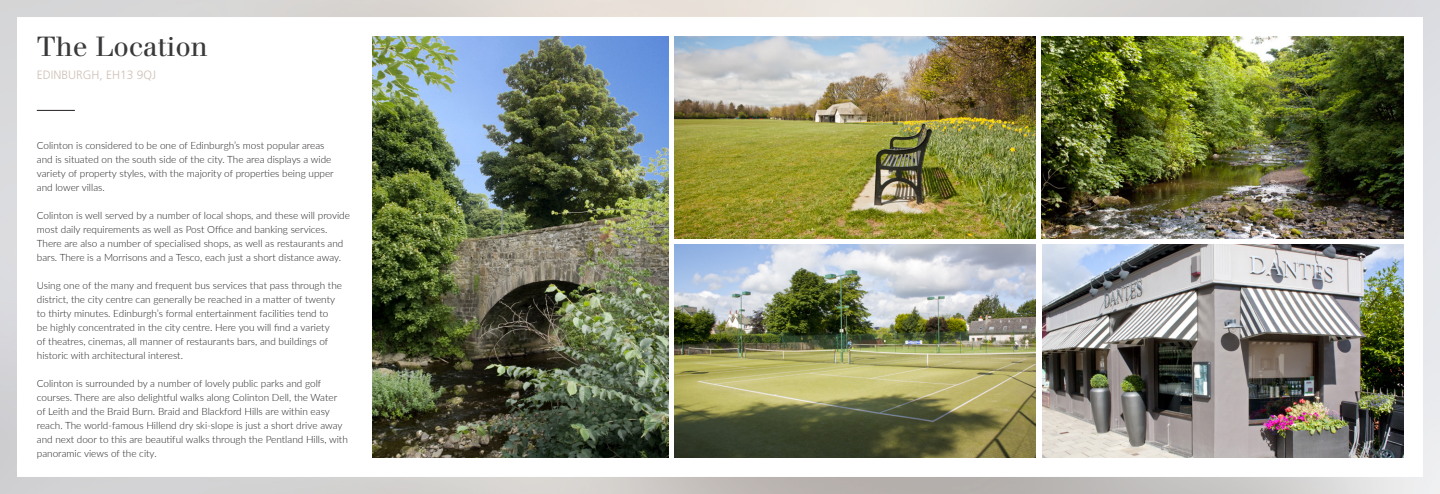
<style>
.page{position:relative;width:1440px;height:494px;background:#fff}
.page>*{position:absolute;margin:0;border:0;box-sizing:border-box;transform-origin:0 0}
.t1{font:27px "Justus";color:#39393b}
.t2{font:300 12px "Frutiger";color:#cec1b7}
.t3{font:300 10px/14px "Lato";color:#231f20}
</style>
<div class="page">
<img style="left:0;top:0;width:1440px;height:493px">
<hr style="left:37px;top:110px;width:38px;height:1px;background:#231f20">
<img style="left:675px;top:244px;width:361px;height:212px">
<img style="left:1042px;top:244px;width:361px;height:212px">
<img style="left:1041px;top:37px;width:362px;height:201px">
<img style="left:675px;top:37px;width:361px;height:201px">
<img style="left:373px;top:37px;width:296px;height:419px">
<h1 class="t1" style="left:37px;top:30px;width:173px">The Location</h1>
<p class="t2" style="left:37px;top:68px;width:121px">EDINBURGH, EH13 9QJ</p>
<p class="t3" style="left:37px;top:137px;width:298px">Colinton is considered to be one of Edinburgh’s most popular areas and is situated on the south side of the city. The area displays a wide variety of property styles, with the majority of properties being upper and lower villas.</p>
<p class="t3" style="left:37px;top:207px;width:315px">Colinton is well served by a number of local shops, and these will provide most daily requirements as well as Post Office and banking services.<br>There are also a number of specialised shops, as well as restaurants and bars. There is a Morrisons and a Tesco, each just a short distance away.</p>
<p class="t3" style="left:37px;top:277px;width:307px">Using one of the many and frequent bus services that pass through the district, the city centre can generally be reached in a matter of twenty to thirty minutes. Edinburgh’s formal entertainment facilities tend to<br>be highly concentrated in the city centre. Here you will find a variety<br>of theatres, cinemas, all manner of restaurants bars, and buildings of historic with architectural interest.</p>
<p class="t3" style="left:37px;top:375px;width:313px">Colinton is surrounded by a number of lovely public parks and golf courses. There are also delightful walks along Colinton Dell, the Water of Leith and the Braid Burn. Braid and Blackford Hills are within easy reach. The world-famous Hillend dry ski-slope is just a short drive away and next door to this are beautiful walks through the Pentland Hills, with panoramic views of the city.</p>
</div>
